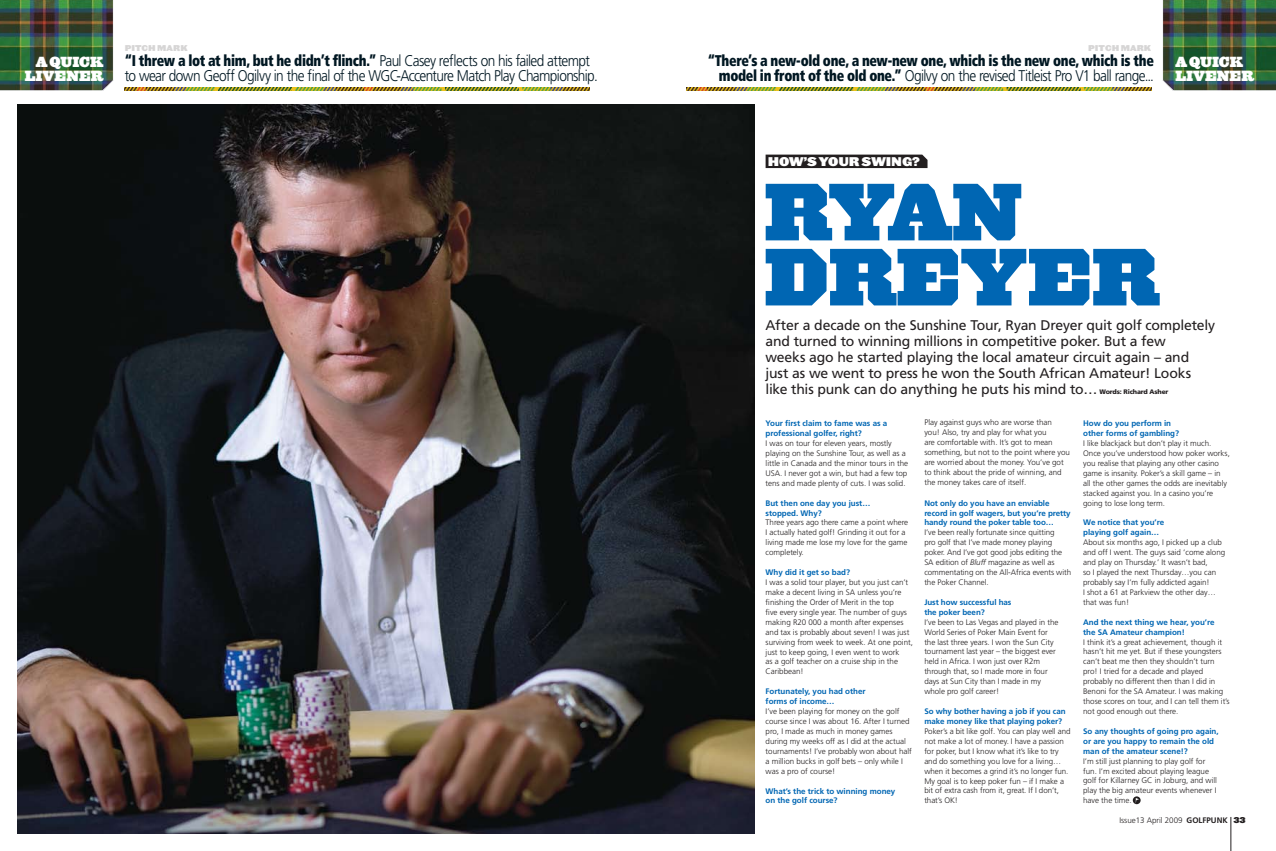
<style>
.page{position:relative;width:1276px;height:851px;background:#fff}
.page>*{position:absolute;margin:0;border:0;box-sizing:border-box;transform-origin:0 0}
.t1{font:900 75px/65px "Acropolis";color:#0066b3}
.t2{font:300 15.5px/15.5px "Frutiger LT Std";letter-spacing:-.045em;color:#001722;scale:.88 1}
.t3{font:900 condensed 15.5px/15.5px "Frutiger LT Std";letter-spacing:-.025em;color:#001722;text-align:right;scale:.88 1}
.t4{font:14px/16px "Frutiger LT Std";letter-spacing:-.015em;color:#231f20}
.t5{font:900 13.6px/13.6px "Ziggurat";letter-spacing:-.01em;color:#fff;text-align:right}
.t6{font:900 12px "Leviathan";letter-spacing:-.01em;color:#fff}
.t7{font:300 8px/9.9px "Frutiger LT Std";letter-spacing:-.005em;color:#231f20}
.t8{font:700 8px/9.9px "Frutiger LT Std";letter-spacing:-.005em;color:#0066b3}
.t9{font:900 8px "Leviathan";letter-spacing:.01em;color:#d6d5d5}
.s1{font-weight:900;font-stretch:condensed}
.s2{font-weight:300;font-stretch:normal}
.s3{font-weight:900;font-size:6.5px}
.s4{font-style:italic}
.s5{font-weight:700}
.s6{font-family:"Leviathan";font-weight:900}
</style>
<div class="page">
<img style="left:0;top:0;width:114px;height:91px">
<img style="left:1162px;top:0;width:114px;height:91px">
<img style="left:686px;top:88px;width:465px;height:3px">
<img style="left:125px;top:88px;width:465px;height:3px">
<svg style="left:765px;top:154px;width:162px;height:14px;background:#2e2a2b"></svg>
<hr style="left:1230px;top:816px;width:1px;height:34px;background:#231f20">
<svg style="left:1132px;top:796px;width:8px;height:8px"></svg>
<svg style="left:1135px;top:797px;width:4px;height:6px"></svg>
<img style="left:17px;top:105px;width:737px;height:728px">
<p class="t9" style="left:125px;top:44px;width:64px">PITCH MARK</p>
<p class="t9" style="left:1088px;top:44px;width:64px">PITCH MARK</p>
<h2 class="t2" style="left:125px;top:53px;width:539px"><span class="s1">“I threw a lot at him, but he didn’t flinch.”</span> Paul Casey reflects on his failed attempt to wear down Geoff Ogilvy in the final of the WGC-Accenture Match Play Championship.</h2>
<h2 class="t3" style="left:708px;top:52px;width:508px">“There’s a new-old one, a new-new one, which is the new one, which is the model in front of the old one.” <span class="s2">Ogilvy on the revised Titleist Pro V1 ball range...</span></h2>
<h3 class="t5" style="left:25px;top:56px;width:80px">A QUICK<br>LIVENER</h3>
<h3 class="t5" style="left:1175px;top:56px;width:80px;text-align:left">A QUICK<br>LIVENER</h3>
<h3 class="t6" style="left:767px;top:154px;width:154px">HOW’S YOUR SWING?</h3>
<h1 class="t1" style="left:764px;top:181px;width:395px">RYAN<br>DREYER</h1>
<p class="t4" style="left:765px;top:317px;width:451px">After a decade on the Sunshine Tour, Ryan Dreyer quit golf completely and turned to winning millions in competitive poker. But a few<br>weeks ago he started playing the local amateur circuit again – and just as we went to press he won the South African Amateur! Looks like this punk can do anything he puts his mind to… <span class="s3">Words: Richard Asher</span></p>
<p class="t8" style="left:765px;top:418px;width:123px">Your first claim to fame was as a professional golfer, right?</p>
<p class="t7" style="left:765px;top:438px;width:144px">I was on tour for eleven years, mostly playing on the Sunshine Tour, as well as a little in Canada and the minor tours in the USA. I never got a win, but had a few top tens and made plenty of cuts. I was solid.</p>
<p class="t8" style="left:765px;top:498px;width:106px">But then one day you just… stopped. Why?</p>
<p class="t7" style="left:765px;top:518px;width:144px">Three years ago there came a point where I actually hated golf! Grinding it out for a living made me lose my love for the game completely.</p>
<p class="t8" style="left:765px;top:567px;width:86px">Why did it get so bad?</p>
<p class="t7" style="left:765px;top:577px;width:149px">I was a solid tour player, but you just can’t make a decent living in SA unless you’re finishing the Order of Merit in the top<br>five every single year. The number of guys making R20 000 a month after expenses and tax is probably about seven! I was just surviving from week to week. At one point, just to keep going, I even went to work<br>as a golf teacher on a cruise ship in the Caribbean!</p>
<p class="t8" style="left:765px;top:686px;width:102px">Fortunately, you had other forms of income…</p>
<p class="t7" style="left:765px;top:706px;width:148px">I’ve been playing for money on the golf course since I was about 16. After I turned pro, I made as much in money games during my weeks off as I did at the actual tournaments! I’ve probably won about half a million bucks in golf bets – only while I was a pro of course!</p>
<p class="t8" style="left:765px;top:785px;width:131px">What’s the trick to winning money on the golf course?</p>
<p class="t7" style="left:924px;top:417px;width:147px">Play against guys who are worse than<br>you! Also, try and play for what you<br>are comfortable with. It’s got to mean something, but not to the point where you are worried about the money. You’ve got to think about the pride of winning, and the money takes care of itself.</p>
<p class="t8" style="left:924px;top:498px;width:148px">Not only do you have an enviable record in golf wagers, but you’re pretty handy round the poker table too…</p>
<p class="t7" style="left:924px;top:527px;width:148px">I’ve been really fortunate since quitting<br>pro golf that I’ve made money playing poker. And I’ve got good jobs editing the SA edition of <span class="s4">Bluff</span> magazine as well as commentating on the All-Africa events with the Poker Channel.</p>
<p class="t8" style="left:924px;top:597px;width:89px">Just how successful has the poker been?</p>
<p class="t7" style="left:924px;top:617px;width:135px">I’ve been to Las Vegas and played in the World Series of Poker Main Event for the last three years. I won the Sun City tournament last year – the biggest ever held in Africa. I won just over R2m through that, so I made more in four days at Sun City than I made in my whole pro golf career!</p>
<p class="t8" style="left:924px;top:706px;width:143px">So why bother having a job if you can make money like that playing poker?</p>
<p class="t7" style="left:924px;top:726px;width:148px">Poker’s a bit like golf. You can play well and not make a lot of money. I have a passion for poker, but I know what it’s like to try and do something you love for a living… when it becomes a grind it’s no longer fun.<br>My goal is to keep poker fun – if I make a bit of extra cash from it, great. If I don’t, that’s OK!</p>
<p class="t8" style="left:1083px;top:418px;width:97px">How do you perform in other forms of gambling?</p>
<p class="t7" style="left:1083px;top:438px;width:148px">I like blackjack but don’t play it much.<br>Once you’ve understood how poker works, you realise that playing any other casino game is insanity. Poker’s a skill game – in all the other games the odds are inevitably stacked against you. In a casino you’re going to lose long term.</p>
<p class="t8" style="left:1083px;top:517px;width:83px">We notice that you’re playing golf again…</p>
<p class="t7" style="left:1083px;top:537px;width:144px">About six months ago, I picked up a club and off I went. The guys said ‘come along and play on Thursday.’ It wasn’t bad,<br>so I played the next Thursday…you can probably say I’m fully addicted again!<br>I shot a 61 at Parkview the other day… that was fun!</p>
<p class="t8" style="left:1083px;top:617px;width:133px">And the next thing we hear, you’re the SA Amateur champion!</p>
<p class="t7" style="left:1083px;top:636px;width:148px">I think it’s a great achievement, though it hasn’t hit me yet. But if these youngsters can’t beat me then they shouldn’t turn pro! I tried for a decade and played probably no different then than I did in Benoni for the SA Amateur. I was making those scores on tour, and I can tell them it’s not good enough out there.</p>
<p class="t8" style="left:1083px;top:726px;width:137px">So any thoughts of going pro again, or are you happy to remain the old man of the amateur scene!?</p>
<p class="t7" style="left:1083px;top:756px;width:135px">I’m still just planning to play golf for fun. I’m excited about playing league golf for Killarney GC in Joburg, and will play the big amateur events whenever I have the time.</p>
<p class="t7" style="left:1119px;top:815px;width:128px">Issue13 April 2009 <span class="s5">GolfPunk</span> <span class="s6">33</span></p>
</div>
